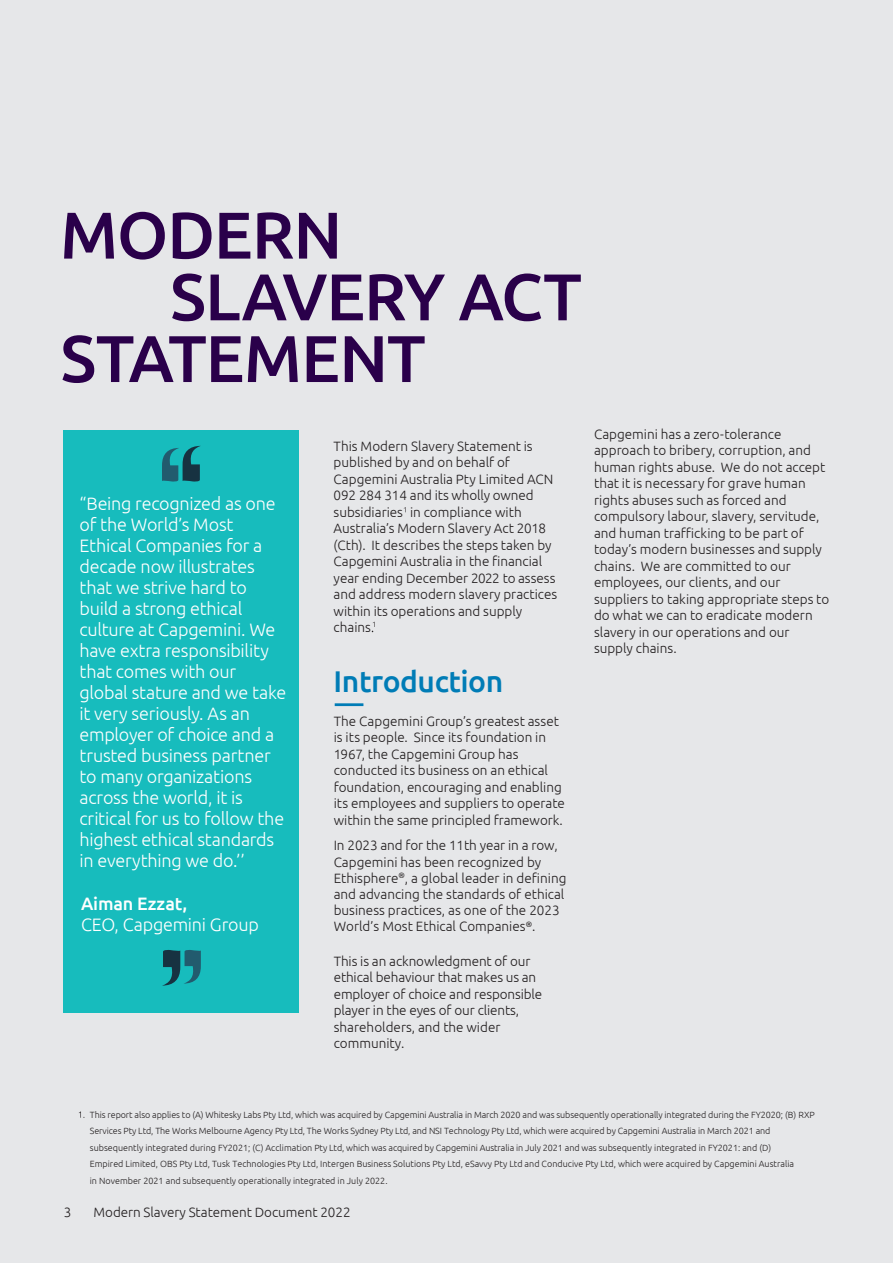
<style>
.page{position:relative;width:893px;height:1263px;background:#e6e7e9}
.page>*{position:absolute;margin:0;border:0;box-sizing:border-box;transform-origin:0 0}
.t1{font:500 66px/123.4px "Ubuntu";letter-spacing:-.015em;color:#2a004a}
.t2{font:500 30px "Ubuntu";letter-spacing:-.015em;color:#007cb6}
.t3{font:300 18px/21px "Ubuntu";letter-spacing:-.015em;color:#fff}
.t4{font:500 18px "Ubuntu";letter-spacing:-.005em;color:#fff}
.t5{font:300 13.5px/16.5px "Ubuntu";color:#231f20}
.t6{font:300 9px/16.5px "Ubuntu";letter-spacing:-.01em;color:#231f20}
</style>
<div class="page">
<hr style="left:335px;top:703px;width:28px;height:3px;background:#007cb6">
<div style="left:64px;top:430px;width:235px;height:583px;background:#17bcbd"></div>
<svg style="left:162px;top:446px;width:38px;height:36px"></svg>
<svg style="left:162px;top:950px;width:39px;height:36px"></svg>
<h1 class="t1" style="left:60px;top:171px;width:367px">MODERN<br>STATEMENT</h1>
<h1 class="t1" style="left:170px;top:233px;width:413px">SLAVERY ACT</h1>
<p class="t3" style="left:80px;top:492px;width:208px">“Being recognized as one of the World’s Most<br>Ethical Companies for a decade now illustrates that we strive hard to build a strong ethical culture at Capgemini. We have extra responsibility that comes with our global stature and we take it very seriously. As an employer of choice and a trusted business partner to many organizations across the world, it is critical for us to follow the highest ethical standards in everything we do.’’</p>
<h3 class="t4" style="left:81px;top:892px;width:108px">Aiman Ezzat,</h3>
<h3 class="t3" style="left:81px;top:913px;width:179px">CEO, Capgemini Group</h3>
<p class="t5" style="left:334px;top:437px;width:225px">This Modern Slavery Statement is published by and on behalf of<br>Capgemini Australia Pty Limited ACN<br>092 284 314 and its wholly owned subsidiaries in compliance with<br>Australia’s Modern Slavery Act 2018 (Cth). It describes the steps taken by<br>Capgemini Australia in the financial year ending December 2022 to assess and address modern slavery practices within its operations and supply chains</p>
<h2 class="t2" style="left:334px;top:663px;width:171px">Introduction</h2>
<p class="t5" style="left:334px;top:712px;width:233px">The Capgemini Group’s greatest asset is its people. Since its foundation in 1967, the Capgemini Group has conducted its business on an ethical foundation, encouraging and enabling its employees and suppliers to operate within the same principled framework.</p>
<p class="t5" style="left:334px;top:837px;width:234px">In 2023 and for the 11th year in a row, Capgemini has been recognized by Ethisphere<sup>®</sup>, a global leader in defining and advancing the standards of ethical business practices, as one of the 2023<br>World’s Most Ethical Companies<sup>®</sup>.</p>
<p class="t5" style="left:334px;top:952px;width:210px">This is an acknowledgment of our ethical behaviour that makes us an employer of choice and responsible player in the eyes of our clients, shareholders, and the wider community.</p>
<p class="t5" style="left:594px;top:425px;width:237px">Capgemini has a zero-tolerance approach to bribery, corruption, and human rights abuse. We do not accept that it is necessary for grave human rights abuses such as forced and compulsory labour, slavery, servitude, and human trafficking to be part of today’s modern businesses and supply chains. We are committed to our employees, our clients, and our suppliers to taking appropriate steps to do what we can to eradicate modern slavery in our operations and our supply chains.</p>
<p class="t6" style="left:90px;top:1106px;width:726px">This report also applies to (A) Whitesky Labs Pty Ltd, which was acquired by Capgemini Australia in March 2020 and was subsequently operationally integrated during the FY2020; (B) RXP Services Pty Ltd, The Works Melbourne Agency Pty Ltd, The Works Sydney Pty Ltd, and NSI Technology Pty Ltd, which were acquired by Capgemini Australia in March 2021 and subsequently integrated during FY2021; (C) Acclimation Pty Ltd, which was acquired by Capgemini Australia in July 2021 and was subsequently integrated in FY2021: and (D)<br>Empired Limited, OBS Pty Ltd, Tusk Technologies Pty Ltd, Intergen Business Solutions Pty Ltd, eSavvy Pty Ltd and Conducive Pty Ltd, which were acquired by Capgemini Australia<br>in November 2021 and subsequently operationally integrated in July 2022.</p>
<p class="t5" style="left:64px;top:1203px;width:9px">3</p>
<p class="t5" style="left:94px;top:1203px;width:259px">Modern Slavery Statement Document 2022</p>
</div>
